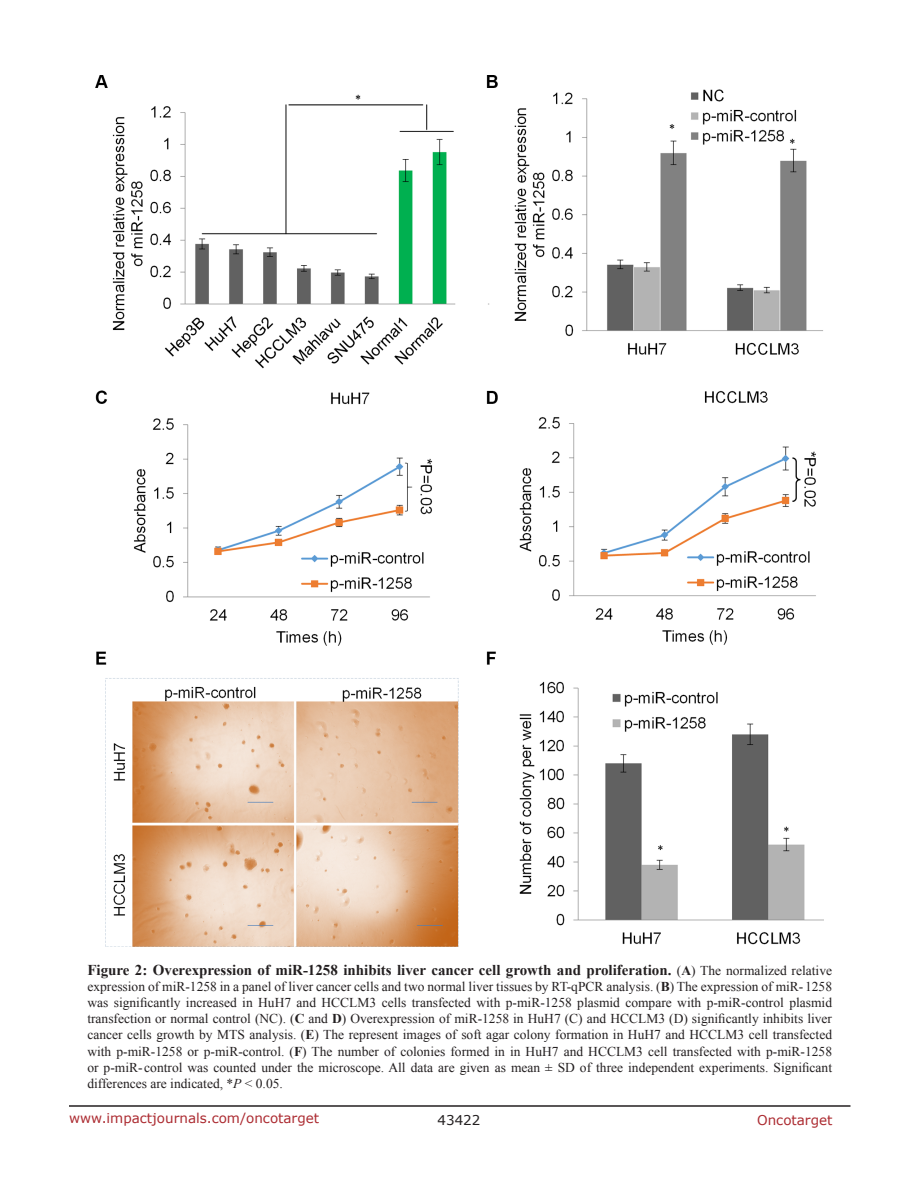
<style>
.page{position:relative;width:918px;height:1188px;background:#fff}
.page>*{position:absolute;margin:0;border:0;box-sizing:border-box;transform-origin:0 0}
.FigureText{font:700 15px "Times New Roman";color:#231f20}
.FigureText-2{font:13.5px/16.2px "Times New Roman";color:#231f20;text-align:justify}
.t1{font:13.5px "Verdana";color:#ac2b31}
.t2{font:13.5px "Verdana";color:#231f20}
.s1{font-weight:400;font-size:13.5px}
.s2{font-size:13.5px}
.s3{font-weight:700}
.s4{font-style:italic}
</style>
<div class="page">
<hr style="left:69px;top:1105px;width:781px;height:2px;background:#231f20">
<img style="left:96px;top:76px;width:728px;height:870px">
<p class="FigureText" style="left:87px;top:959px;width:746px">Figure 2: Overexpression of miR-1258 inhibits liver cancer cell growth and proliferation. <span class="s1">(</span><span class="s2">A</span><span class="s1">) The normalized relative</span></p>
<p class="FigureText-2" style="left:87px;top:978px;width:746px">expression of miR-1258 in a panel of liver cancer cells and two normal liver tissues by RT-qPCR analysis. (<span class="s3">B</span>) The expression of miR-1258 was significantly increased in HuH7 and HCCLM3 cells transfected with p-miR-1258 plasmid compare with p-miR-control plasmid transfection or normal control (NC). (<span class="s3">C</span> and <span class="s3">D</span>) Overexpression of miR-1258 in HuH7 (C) and HCCLM3 (D) significantly inhibits liver cancer cells growth by MTS analysis. (<span class="s3">E</span>) The represent images of soft agar colony formation in HuH7 and HCCLM3 cell transfected with p-miR-1258 or p-miR-control. (<span class="s3">F</span>) The number of colonies formed in in HuH7 and HCCLM3 cell transfected with p-miR-1258 or p-miR- control was counted under the microscope. All data are given as mean ± SD of three independent experiments. Significant differences are indicated, *<span class="s4">P</span> &lt; 0.05.</p>
<p class="t1" style="left:69px;top:1109px;width:252px">www.impactjournals.com/oncotarget</p>
<p class="t2" style="left:438px;top:1111px;width:44px">43422</p>
<p class="t1" style="left:757px;top:1111px;width:77px">Oncotarget</p>
</div>
